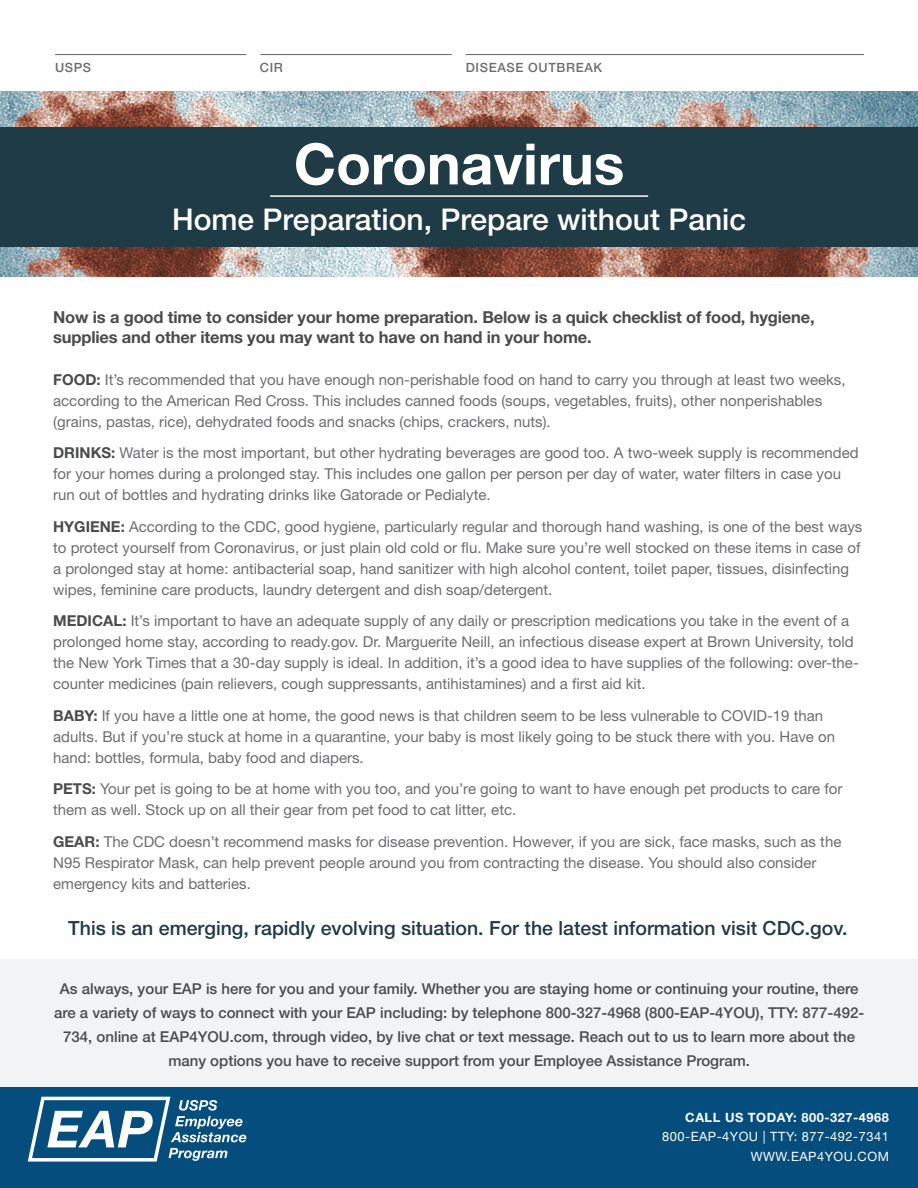
<style>
.page{position:relative;width:918px;height:1188px;background:#fff}
.page>*{position:absolute;margin:0;border:0;box-sizing:border-box;transform-origin:0 0}
.t1{font:700 57px "Helvetica Neue LT Std";color:#fff}
.t2{font:500 30px "Helvetica Neue LT Std";color:#fff}
.t3{font:500 19.5px "Helvetica Neue LT Std";color:#1f3b46}
.t4{font:700 16.5px/19.5px "Helvetica Neue LT Std";letter-spacing:-.01em;color:#4a4b4b}
.t5{font:15px/21px "Helvetica Neue LT Std";color:#6c6d70}
.t6{font:500 15px/24px "Helvetica Neue LT Std";color:#4a4b4b;text-align:center}
.t7{font:12.9px/19px "Helvetica Neue LT Std";letter-spacing:.04em;color:#fff;text-align:right}
.t8{font:700 12.9px "Helvetica Neue LT Std";letter-spacing:.04em;color:#fff}
.t9{font:500 12.75px "Helvetica Neue LT Std";letter-spacing:.05em;color:#6c6d70}
.s1{font-weight:700;color:#4a4b4b}
</style>
<div class="page">
<div style="left:0;top:1087px;width:918px;height:101px;background:#044d7c"></div>
<svg style="left:28px;top:1097px;width:218px;height:65px"></svg>
<img style="left:0;top:91px;width:918px;height:186px">
<hr style="left:55px;top:54px;width:191px;height:1px;background:#6c6d70">
<hr style="left:260px;top:54px;width:192px;height:1px;background:#6c6d70">
<hr style="left:466px;top:54px;width:398px;height:1px;background:#6c6d70">
<div style="left:0;top:127px;width:918px;height:120px;background:#1f3b46"></div>
<hr style="left:270px;top:195px;width:378px;height:2px;background:#fff">
<div style="left:0;top:959px;width:918px;height:128px;background:#f2f3f4"></div>
<p class="t9" style="left:55px;top:60px;width:38px">USPS</p>
<p class="t9" style="left:260px;top:60px;width:25px">CIR</p>
<p class="t9" style="left:466px;top:60px;width:138px">DISEASE OUTBREAK</p>
<h1 class="t1" style="left:294px;top:129px;width:332px">Coronavirus</h1>
<h2 class="t2" style="left:172px;top:201px;width:576px">Home Preparation, Prepare without Panic</h2>
<p class="t4" style="left:53px;top:307px;width:763px">Now is a good time to consider your home preparation. Below is a quick checklist of food, hygiene, supplies and other items you may want to have on hand in your home.</p>
<p class="t5" style="left:53px;top:369px;width:794px"><span class="s1">FOOD:</span> It’s recommended that you have enough non-perishable food on hand to carry you through at least two weeks, according to the American Red Cross. This includes canned foods (soups, vegetables, fruits), other nonperishables (grains, pastas, rice), dehydrated foods and snacks (chips, crackers, nuts).</p>
<p class="t5" style="left:53px;top:442px;width:807px"><span class="s1">DRINKS:</span> Water is the most important, but other hydrating beverages are good too. A two-week supply is recommended for your homes during a prolonged stay. This includes one gallon per person per day of water, water filters in case you run out of bottles and hydrating drinks like Gatorade or Pedialyte.</p>
<p class="t5" style="left:53px;top:516px;width:811px"><span class="s1">HYGIENE:</span> According to the CDC, good hygiene, particularly regular and thorough hand washing, is one of the best ways to protect yourself from Coronavirus, or just plain old cold or flu. Make sure you’re well stocked on these items in case of a prolonged stay at home: antibacterial soap, hand sanitizer with high alcohol content, toilet paper, tissues, disinfecting wipes, feminine care products, laundry detergent and dish soap/detergent.</p>
<p class="t5" style="left:53px;top:610px;width:807px"><span class="s1">MEDICAL:</span> It’s important to have an adequate supply of any daily or prescription medications you take in the event of a prolonged home stay, according to ready.gov. Dr. Marguerite Neill, an infectious disease expert at Brown University, told the New York Times that a 30-day supply is ideal. In addition, it’s a good idea to have supplies of the following: over-the&shy;counter medicines (pain relievers, cough suppressants, antihistamines) and a first aid kit.</p>
<p class="t5" style="left:53px;top:705px;width:783px"><span class="s1">BABY:</span> If you have a little one at home, the good news is that children seem to be less vulnerable to COVID-19 than adults. But if you’re stuck at home in a quarantine, your baby is most likely going to be stuck there with you. Have on hand: bottles, formula, baby food and diapers.</p>
<p class="t5" style="left:53px;top:778px;width:791px"><span class="s1">PETS:</span> Your pet is going to be at home with you too, and you’re going to want to have enough pet products to care for them as well. Stock up on all their gear from pet food to cat litter, etc.</p>
<p class="t5" style="left:53px;top:831px;width:790px"><span class="s1">GEAR:</span> The CDC doesn’t recommend masks for disease prevention. However, if you are sick, face masks, such as the<br>N95 Respirator Mask, can help prevent people around you from contracting the disease. You should also consider emergency kits and batteries.</p>
<h3 class="t3" style="left:68px;top:916px;width:781px">This is an emerging, rapidly evolving situation. For the latest information visit CDC.gov.</h3>
<p class="t6" style="left:54px;top:977px;width:812px">As always, your EAP is here for you and your family. Whether you are staying home or continuing your routine, there are a variety of ways to connect with your EAP including: by telephone 800-327-4968 (800-EAP-4YOU), TTY: 877-492- 734, online at EAP4YOU.com, through video, by live chat or text message. Reach out to us to learn more about the many options you have to receive support from your Employee Assistance Program.</p>
<p class="t8" style="left:685px;top:1110px;width:205px">CALL US TODAY: 800-327-4968</p>
<p class="t7" style="left:662px;top:1127px;width:228px">800-EAP-4YOU | TTY: 877-492-7341<br>WWW.EAP4YOU.COM</p>
</div>
